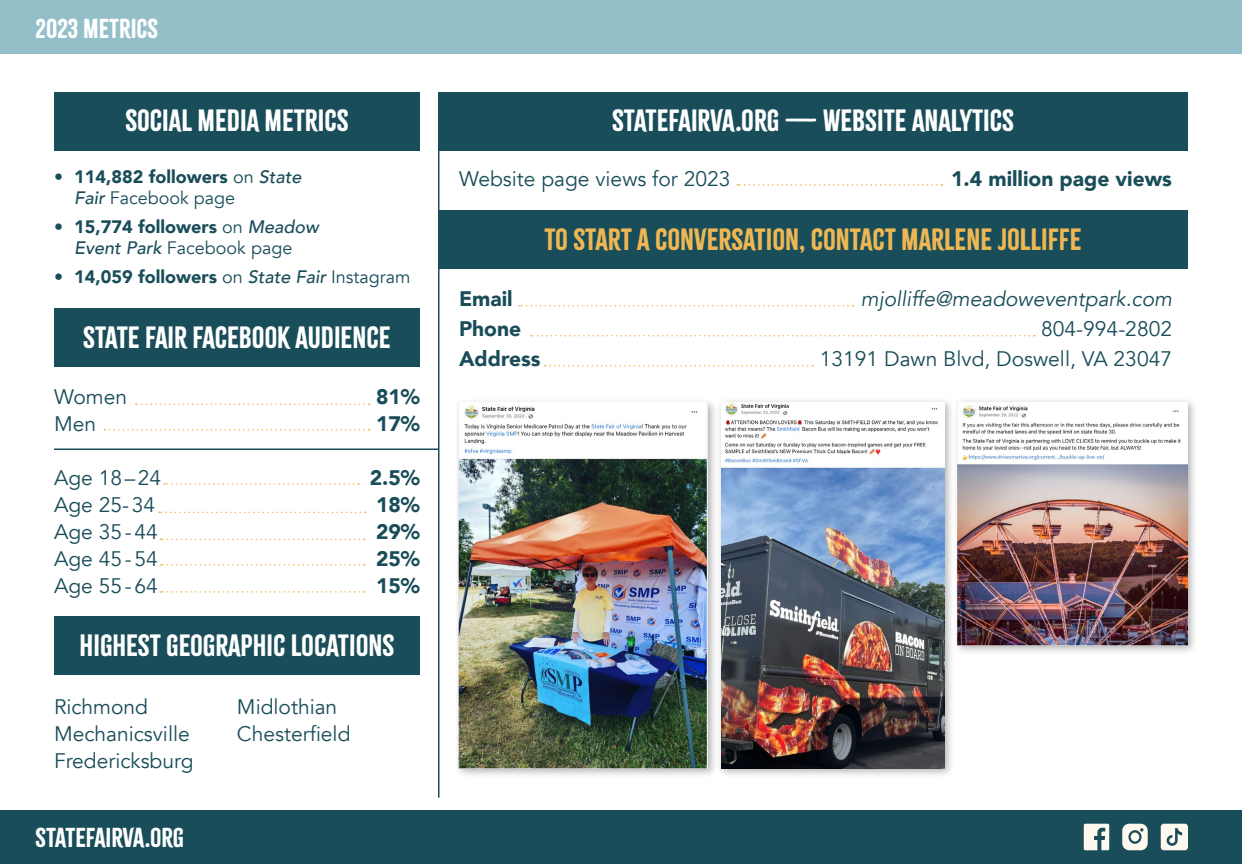
<style>
.page{position:relative;width:1242px;height:864px;background:#fff}
.page>*{position:absolute;margin:0;border:0;box-sizing:border-box;transform-origin:0 0}
.t1{font:27px "Citrus Gothic Solid";color:#fff}
.t2{font:27px "Citrus Gothic Rough";color:#fff}
.t3{font:27px "Citrus Gothic Solid";color:#eeb753}
.t4{font:24px "Citrus Gothic Solid";color:#fff}
.t5{font:21px/27px "Avenir";color:#194d59}
.t6{font:900 21px/27px "Avenir";color:#194d59}
.t7{font:italic 21px "Avenir";color:#194d59}
.t8{font:900 18px/21.6px "Avenir";color:#194d59}
.s1{font-weight:400}
.s2{font-weight:500;font-style:italic}
.s3{font-family:"Citrus Gothic Rough"}
</style>
<div class="page">
<div style="left:54px;top:92px;width:366px;height:59px;background:#194d59"></div>
<div style="left:438px;top:92px;width:750px;height:59px;background:#194d59"></div>
<div style="left:0;top:810px;width:1242px;height:54px;background:#194d59"></div>
<div style="left:0;top:0;width:1242px;height:54px;background:#94bfc9"></div>
<svg style="left:1084px;top:824px;width:25px;height:26px"></svg>
<svg style="left:1161px;top:824px;width:27px;height:26px"></svg>
<svg style="left:1122px;top:824px;width:26px;height:26px"></svg>
<div style="left:54px;top:308px;width:366px;height:59px;background:#194d59"></div>
<svg style="left:136px;top:404px;width:234px;height:1px"></svg>
<svg style="left:104px;top:429px;width:266px;height:1px"></svg>
<hr style="left:54px;top:448px;width:384px;height:2px;background:#194d59">
<svg style="left:164px;top:483px;width:195px;height:2px"></svg>
<svg style="left:159px;top:512px;width:207px;height:1px"></svg>
<svg style="left:160px;top:539px;width:205px;height:1px"></svg>
<svg style="left:160px;top:564px;width:205px;height:2px"></svg>
<svg style="left:160px;top:591px;width:205px;height:2px"></svg>
<div style="left:54px;top:616px;width:366px;height:59px;background:#194d59"></div>
<hr style="left:438px;top:151px;width:2px;height:647px;background:#194d59">
<svg style="left:737px;top:184px;width:206px;height:2px"></svg>
<div style="left:438px;top:211px;width:750px;height:58px;background:#194d59"></div>
<svg style="left:519px;top:305px;width:334px;height:1px"></svg>
<svg style="left:531px;top:335px;width:504px;height:1px"></svg>
<svg style="left:545px;top:365px;width:268px;height:1px"></svg>
<div style="left:454px;top:397px;width:264px;height:382px;background:#000;opacity:.3"></div>
<img style="left:459px;top:402px;width:249px;height:366px">
<div style="left:716px;top:397px;width:239px;height:382px;background:#000;opacity:.3"></div>
<img style="left:721px;top:402px;width:224px;height:366px">
<div style="left:953px;top:397px;width:245px;height:259px;background:#000;opacity:.3"></div>
<img style="left:958px;top:402px;width:230px;height:243px">
<p class="t4" style="left:36px;top:13px;width:124px">2023 METRICS</p>
<p class="t2" style="left:125px;top:104px;width:225px">SOCIAL MEDIA METRICS</p>
<p class="t8" style="left:74px;top:165px;width:229px;text-indent:-20px">• 114,882 followers <span class="s1">on</span> <span class="s2">State<br>Fair</span> <span class="s1">Facebook page</span></p>
<p class="t8" style="left:54px;top:215px;width:266px;text-align:center">• 15,774 followers <span class="s1">on</span> <span class="s2">Meadow<br>Event Park</span> <span class="s1">Facebook page</span></p>
<p class="t8" style="left:54px;top:265px;width:358px">• 14,059 followers <span class="s1">on</span> <span class="s2">State Fair</span> <span class="s1">Instagram</span></p>
<p class="t1" style="left:83px;top:320px;width:309px">STATE FAIR FACEBOOK AUDIENCE</p>
<p class="t5" style="left:54px;top:384px;width:75px">Women<br>Men</p>
<p class="t5" style="left:54px;top:465px;width:109px">Age 18–24<br>Age 25-34<br>Age 35-44<br>Age 45-54<br>Age 55-64</p>
<p class="t6" style="left:376px;top:383px;width:45px">81%<br>17%</p>
<p class="t6" style="left:370px;top:464px;width:52px;text-align:justify">2.5% 18% 29% 25% 15%</p>
<p class="t1" style="left:80px;top:628px;width:316px">HIGHEST GEOGRAPHIC LOCATIONS</p>
<p class="t5" style="left:54px;top:694px;width:141px">Richmond<br>Mechanicsville<br>Fredericksburg</p>
<p class="t5" style="left:237px;top:694px;width:115px">Midlothian<br>Chesterfield</p>
<p class="t4" style="left:36px;top:822px;width:150px">STATEFAIRVA.ORG</p>
<p class="t2" style="left:612px;top:104px;width:403px">STATEFAIRVA.ORG — WEBSITE ANALYTICS</p>
<p class="t5" style="left:459px;top:165px;width:273px">Website page views for 2023</p>
<p class="t6" style="left:951px;top:164px;width:222px">1.4 million page views</p>
<p class="t3" style="left:544px;top:222px;width:539px">TO START A CONVERSATION, CONTACT <span class="s3">MARLENE JOLLIFFE</span></p>
<p class="t6" style="left:459px;top:284px;width:83px;line-height:30px">Email<br>Phone<br>Address</p>
<p class="t7" style="left:861px;top:287px;width:313px">mjolliffe@meadoweventpark.com</p>
<p class="t5" style="left:820px;top:315px;width:354px;line-height:30px;text-align:right">804-994-2802<br>13191 Dawn Blvd, Doswell, VA 23047</p>
</div>
